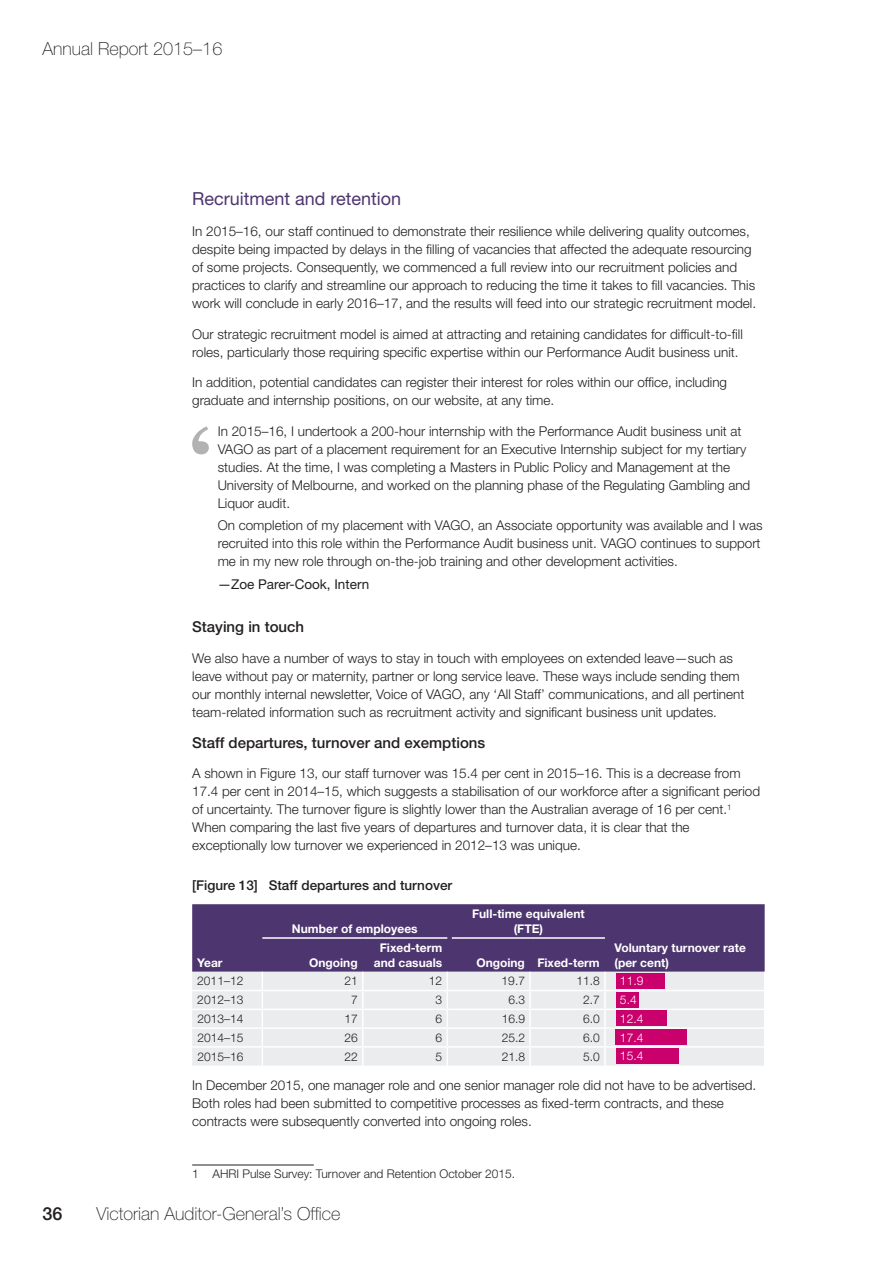
<style>
.page{position:relative;width:893px;height:1263px;background:#fff}
.page>*{position:absolute;margin:0;border:0;box-sizing:border-box;transform-origin:0 0}
.t1{font:100 18px "Helvetica Neue LT Std";color:#231f20}
.t2{font:18px "Helvetica Neue LT Std";color:#4d356f}
.t3{font:500 18px "Helvetica Neue LT Std";color:#231f20}
.t4{font:500 15px "Helvetica Neue LT Std";color:#231f20}
.t5{font:300 13.5px/18px "Helvetica Neue LT Std";color:#231f20}
.t6{font:500 13.5px "Helvetica Neue LT Std";color:#231f20}
.t7{font:13.5px "Helvetica Neue LT Std";color:#231f20}
.t8{font:300 12px "Helvetica Neue LT Std";color:#231f20}
.t9{font:700 12px/15px "Helvetica Neue LT Std";color:#fff;text-align:center}
.t10{font:300 12px/18.9px "Helvetica Neue LT Std";color:#fff}
</style>
<div class="page">
<svg style="left:192px;top:904px;width:573px;height:162px;background:#a89eb7"></svg>
<svg style="left:192px;top:426px;width:17px;height:28px"></svg>
<div style="left:616px;top:973px;width:48px;height:15px;background:#ca016c"></div>
<div style="left:616px;top:992px;width:23px;height:15px;background:#ca016c"></div>
<div style="left:616px;top:1011px;width:50px;height:15px;background:#ca016c"></div>
<div style="left:616px;top:1029px;width:71px;height:16px;background:#ca016c"></div>
<div style="left:616px;top:1048px;width:63px;height:16px;background:#ca016c"></div>
<hr style="left:192px;top:1165px;width:122px;height:1px;background:#231f20">
<h1 class="t1" style="left:43px;top:39px;width:181px">Annual Report 2015–16</h1>
<h1 class="t2" style="left:192px;top:188px;width:211px">Recruitment and retention</h1>
<p class="t5" style="left:192px;top:222px;width:565px">In 2015–16, our staff continued to demonstrate their resilience while delivering quality outcomes, despite being impacted by delays in the filling of vacancies that affected the adequate resourcing of some projects. Consequently, we commenced a full review into our recruitment policies and practices to clarify and streamline our approach to reducing the time it takes to fill vacancies. This work will conclude in early 2016–17, and the results will feed into our strategic recruitment model.</p>
<p class="t5" style="left:192px;top:324px;width:552px">Our strategic recruitment model is aimed at attracting and retaining candidates for difficult-to-fill roles, particularly those requiring specific expertise within our Performance Audit business unit.</p>
<p class="t5" style="left:192px;top:373px;width:536px">In addition, potential candidates can register their interest for roles within our office, including graduate and internship positions, on our website, at any time.</p>
<p class="t5" style="left:218px;top:422px;width:534px">In 2015–16, I undertook a 200-hour internship with the Performance Audit business unit at VAGO as part of a placement requirement for an Executive Internship subject for my tertiary studies. At the time, I was completing a Masters in Public Policy and Management at the University of Melbourne, and worked on the planning phase of the Regulating Gambling and Liquor audit.</p>
<p class="t5" style="left:218px;top:516px;width:546px">On completion of my placement with VAGO, an Associate opportunity was available and I was recruited into this role within the Performance Audit business unit. VAGO continues to support me in my new role through on-the-job training and other development activities.</p>
<p class="t7" style="left:218px;top:576px;width:153px">—Zoe Parer-Cook, Intern</p>
<p class="t4" style="left:192px;top:618px;width:113px">Staying in touch</p>
<p class="t5" style="left:192px;top:649px;width:554px">We also have a number of ways to stay in touch with employees on extended leave—such as leave without pay or maternity, partner or long service leave. These ways include sending them our monthly internal newsletter, Voice of VAGO, any ‘All Staff’ communications, and all pertinent team‑related information such as recruitment activity and significant business unit updates.</p>
<p class="t4" style="left:192px;top:733px;width:295px">Staff departures, turnover and exemptions</p>
<p class="t5" style="left:192px;top:764px;width:569px">A shown in Figure 13, our staff turnover was 15.4 per cent in 2015–16. This is a decrease from 17.4 per cent in 2014–15, which suggests a stabilisation of our workforce after a significant period of uncertainty. The turnover figure is slightly lower than the Australian average of 16 per cent.<sup>1<br></sup>When comparing the last five years of departures and turnover data, it is clear that the exceptionally low turnover we experienced in 2012–13 was unique.</p>
<p class="t6" style="left:192px;top:877px;width:262px">[Figure 13] Staff departures and turnover</p>
<p class="t9" style="left:292px;top:921px;width:127px">Number of employees</p>
<p class="t9" style="left:472px;top:906px;width:114px">Full-time equivalent (FTE)</p>
<p class="t9" style="left:374px;top:940px;width:70px">Fixed-term and casuals</p>
<p class="t9" style="left:614px;top:940px;width:133px">Voluntary turnover rate</p>
<p class="t9" style="left:197px;top:955px;width:27px">Year</p>
<p class="t9" style="left:309px;top:955px;width:50px">Ongoing</p>
<p class="t9" style="left:614px;top:955px;width:56px">(per cent)</p>
<p class="t9" style="left:476px;top:955px;width:125px">Ongoing Fixed-term</p>
<p class="t10" style="left:620px;top:971px;width:25px">11.9<br>5.4<br>12.4<br>17.4<br>15.4</p>
<p class="t8" style="left:197px;top:974px;width:48px">2011–12</p>
<p class="t8" style="left:344px;top:974px;width:15px">21</p>
<p class="t8" style="left:429px;top:974px;width:15px">12</p>
<p class="t8" style="left:502px;top:974px;width:25px">19.7</p>
<p class="t8" style="left:576px;top:974px;width:25px">11.8</p>
<p class="t8" style="left:197px;top:992px;width:48px">2012–13</p>
<p class="t8" style="left:351px;top:992px;width:8px">7</p>
<p class="t8" style="left:436px;top:992px;width:8px">3</p>
<p class="t8" style="left:508px;top:992px;width:18px">6.3</p>
<p class="t8" style="left:583px;top:992px;width:18px">2.7</p>
<p class="t8" style="left:197px;top:1011px;width:48px">2013–14</p>
<p class="t8" style="left:344px;top:1011px;width:15px">17</p>
<p class="t8" style="left:436px;top:1011px;width:8px">6</p>
<p class="t8" style="left:502px;top:1011px;width:25px">16.9</p>
<p class="t8" style="left:583px;top:1011px;width:18px">6.0</p>
<p class="t8" style="left:197px;top:1030px;width:48px">2014–15</p>
<p class="t8" style="left:344px;top:1030px;width:15px">26</p>
<p class="t8" style="left:436px;top:1030px;width:8px">6</p>
<p class="t8" style="left:502px;top:1030px;width:25px">25.2</p>
<p class="t8" style="left:583px;top:1030px;width:18px">6.0</p>
<p class="t8" style="left:197px;top:1049px;width:48px">2015–16</p>
<p class="t8" style="left:344px;top:1049px;width:15px">22</p>
<p class="t8" style="left:436px;top:1049px;width:8px">5</p>
<p class="t8" style="left:502px;top:1049px;width:25px">21.8</p>
<p class="t8" style="left:583px;top:1049px;width:18px">5.0</p>
<p class="t5" style="left:192px;top:1076px;width:565px">In December 2015, one manager role and one senior manager role did not have to be advertised.<br>Both roles had been submitted to competitive processes as fixed-term contracts, and these contracts were subsequently converted into ongoing roles.</p>
<p class="t8" style="left:192px;top:1166px;width:324px">1 AHRI Pulse Survey: Turnover and Retention October 2015.</p>
<h1 class="t3" style="left:43px;top:1203px;width:22px">36</h1>
<h1 class="t1" style="left:97px;top:1204px;width:245px">Victorian Auditor-General’s Office</h1>
</div>
